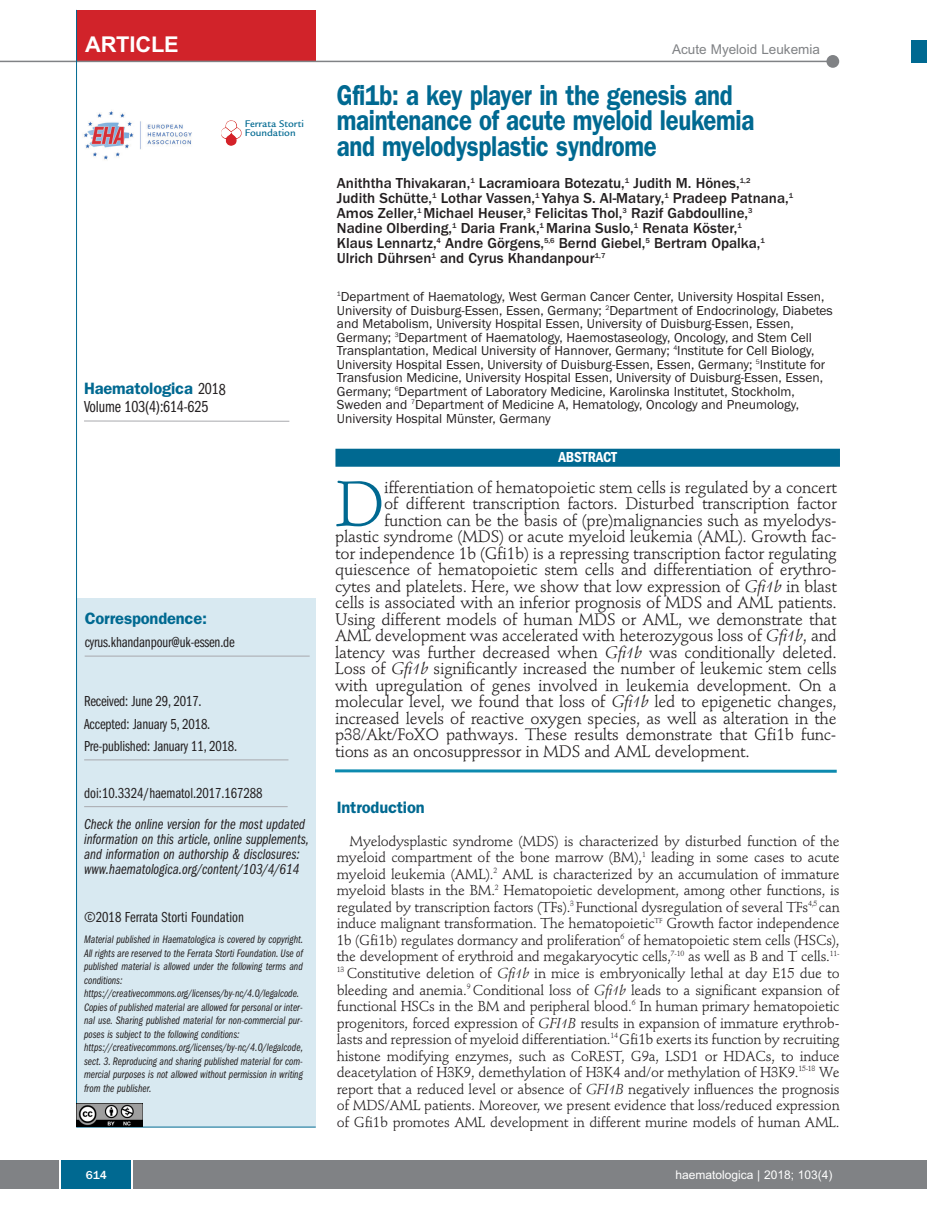
<style>
.page{position:relative;width:927px;height:1225px;background:#fff}
.page>*{position:absolute;margin:0;border:0;box-sizing:border-box;transform-origin:0 0}
.t1{font:62.7px "Stempel Schneidler";color:#006991}
.t2{font:600 28.8px/25.5px "Franklin Gothic";letter-spacing:-.015em;color:#006991;scale:.83 1}
.t3{font:700 21.75px "Arial";letter-spacing:-.01em;color:#fff}
.t4{font:16.5px "Stempel Schneidler";letter-spacing:-.015em;color:#231f20}
.t5{font:600 16.5px "Franklin Gothic";letter-spacing:-.01em;color:#006991}
.t6{font:16.5px "Franklin Gothic Book Cmpr";letter-spacing:-.01em;color:#231f20}
.t7{font:500 15px/15px "Franklin Gothic";color:#231f20}
.t8{font:15px/22.5px "Franklin Gothic Book Cmpr";letter-spacing:-.01em;color:#231f20}
.t9{font:15px/15px "Franklin Gothic Book Cmpr Ital";color:#231f20}
.t10{font:600 condensed 15px "Franklin Gothic";letter-spacing:-.005em;color:#fff}
.t11{font:14.25px/16.5px "Stempel Schneidler";letter-spacing:-.015em;color:#231f20;text-align:justify}
.t12{font:13.5px/13.5px "Franklin Gothic";color:#231f20}
.t13{font:13.5px "Arial";color:#808285}
.t14{font:12px "Arial";color:#fff}
.t15{font:500 12px "Franklin Gothic";color:#fff}
.t16{font:11.25px/13.5px "Franklin Gothic Book Cmpr Ital";color:#231f20}
.t17{font:500 10.5px/9px "Legacy Sans";color:#006991}
.s1{font-family:"Franklin Gothic Book Cmpr";font-weight:400;color:#231f20}
.s2{font-style:italic}
</style>
<div class="page">
<div style="left:911px;top:40px;width:16px;height:22px;background:#006991"></div>
<div style="left:910px;top:1160px;width:17px;height:28px;background:#808285"></div>
<div style="left:0;top:1160px;width:910px;height:28px;background:#808285"></div>
<div style="left:61px;top:1160px;width:71px;height:28px;background:#006991"></div>
<svg style="left:60px;top:1160px;width:1px;height:28px"></svg>
<svg style="left:132px;top:1160px;width:1px;height:28px"></svg>
<div style="left:77px;top:598px;width:239px;height:529px;background:#d8e9f1"></div>
<hr style="left:84px;top:759px;width:204px;height:1px;background:#a8a9ad">
<hr style="left:85px;top:656px;width:225px;height:1px;background:#a8a9ad">
<hr style="left:76px;top:1126px;width:240px;height:1px;background:#006991">
<img style="left:221px;top:120px;width:20px;height:26px">
<img style="left:83px;top:111px;width:109px;height:49px">
<hr style="left:84px;top:421px;width:205px;height:1px;background:#a8a9ad">
<div style="left:77px;top:10px;width:239px;height:52px;background:#d1232a"></div>
<hr style="left:0;top:61px;width:830px;height:1px;background:#808285">
<div style="left:826px;top:55px;width:13px;height:13px;background:#808285;border-radius:50%"></div>
<hr style="left:84px;top:806px;width:204px;height:1px;background:#a8a9ad">
<hr style="left:76px;top:10px;width:1px;height:1116px;background:#006991">
<img style="left:77px;top:1103px;width:65px;height:23px">
<hr style="left:335px;top:769px;width:502px;height:3px;background:#0d8aaf">
<div style="left:335px;top:449px;width:505px;height:18px;background:#006991"></div>
<h3 class="t3" style="left:85px;top:32px;width:95px">ARTICLE</h3>
<p class="t13" style="left:672px;top:42px;width:149px">Acute Myeloid Leukemia</p>
<p class="t17" style="left:245px;top:120px;width:61px">Ferrata Storti<br>Foundation</p>
<p class="t5" style="left:84px;top:383px;width:143px">Haematologica <span class="s1">2018</span></p>
<p class="t6" style="left:84px;top:401px;width:126px">Volume 103(4):614-625</p>
<p class="t5" style="left:85px;top:612px;width:124px">Correspondence:</p>
<p class="t8" style="left:85px;top:632px;width:152px">cyrus.khandanpour@uk-essen.de</p>
<p class="t8" style="left:84px;top:691px;width:155px">Received: June 29, 2017.<br>Accepted: January 5, 2018.<br>Pre-published: January 11, 2018.</p>
<p class="t8" style="left:84px;top:783px;width:180px">doi:10.3324/haematol.2017.167288</p>
<p class="t9" style="left:84px;top:817px;width:226px">Check the online version for the most updated information on this article, online supplements, and information on authorship &amp; disclosures: www.haematologica.org/content/103/4/614</p>
<p class="t8" style="left:84px;top:907px;width:161px">©2018 Ferrata Storti Foundation</p>
<p class="t16" style="left:84px;top:933px;width:221px">Material published in Haematologica is covered by copyright.<br>All rights are reserved to the Ferrata Storti Foundation. Use of published material is allowed under the following terms and conditions: https://creativecommons.org/licenses/by-nc/4.0/legalcode.<br>Copies of published material are allowed for personal or inter&shy;nal use. Sharing published material for non-commercial pur&shy;poses is subject to the following conditions: https://creativecommons.org/licenses/by-nc/4.0/legalcode, sect. 3. Reproducing and sharing published material for com&shy;mercial purposes is not allowed without permission in writing from the publisher.</p>
<h2 class="t2" style="left:337px;top:85px;width:504px">Gfi1b: a key player in the genesis and maintenance of acute myeloid leukemia and myelodysplastic syndrome</h2>
<p class="t7" style="left:337px;top:175px;width:458px">Aniththa Thivakaran,<sup>1</sup> Lacramioara Botezatu,<sup>1</sup> Judith M. Hönes,<sup>1,2<br></sup>Judith Schütte,<sup>1</sup> Lothar Vassen,<sup>1</sup> Yahya S. Al-Matary,<sup>1</sup> Pradeep Patnana,<sup>1<br></sup>Amos Zeller,<sup>1</sup> Michael Heuser,<sup>3</sup> Felicitas Thol,<sup>3</sup> Razif Gabdoulline,<sup>3<br></sup>Nadine Olberding,<sup>1</sup> Daria Frank,<sup>1</sup> Marina Suslo,<sup>1</sup> Renata Köster,<sup>1<br></sup>Klaus Lennartz,<sup>4</sup> Andre Görgens,<sup>5,6</sup> Bernd Giebel,<sup>5</sup> Bertram Opalka,<sup>1<br></sup>Ulrich Dührsen<sup>1</sup> and Cyrus Khandanpour<sup>1,7</sup></p>
<p class="t12" style="left:337px;top:290px;width:497px"><sup>1</sup>Department of Haematology, West German Cancer Center, University Hospital Essen, University of Duisburg-Essen, Essen, Germany; <sup>2</sup>Department of Endocrinology, Diabetes and Metabolism, University Hospital Essen, University of Duisburg-Essen, Essen, Germany; <sup>3</sup>Department of Haematology, Haemostaseology, Oncology, and Stem Cell Transplantation, Medical University of Hannover, Germany; <sup>4</sup>Institute for Cell Biology, University Hospital Essen, University of Duisburg-Essen, Essen, Germany; <sup>5</sup>Institute for Transfusion Medicine, University Hospital Essen, University of Duisburg-Essen, Essen, Germany; <sup>6</sup>Department of Laboratory Medicine, Karolinska Institutet, Stockholm, Sweden and <sup>7</sup>Department of Medicine A, Hematology, Oncology and Pneumology, University Hospital Münster, Germany</p>
<p class="t10" style="left:558px;top:452px;width:60px">ABSTRACT</p>
<h1 class="t1" style="left:335px;top:478px;width:51px">D</h1>
<p class="t4" style="left:384px;top:480px;width:454px">ifferentiation of hematopoietic stem cells is regulated by a concert</p>
<p class="t4" style="left:384px;top:497px;width:454px">of different transcription factors. Disturbed transcription factor</p>
<p class="t4" style="left:384px;top:513px;width:454px">function can be the basis of (pre)malignancies such as myelodys-</p>
<p class="t4" style="left:335px;top:530px;width:503px">plastic syndrome (MDS) or acute myeloid leukemia (AML). Growth fac-</p>
<p class="t4" style="left:335px;top:546px;width:503px">tor independence 1b (Gfi1b) is a repressing transcription factor regulating</p>
<p class="t4" style="left:335px;top:563px;width:503px">quiescence of hematopoietic stem cells and differentiation of erythro-</p>
<p class="t4" style="left:335px;top:579px;width:503px">cytes and platelets. Here, we show that low expression of <span class="s2">Gfi1b</span> in blast</p>
<p class="t4" style="left:335px;top:596px;width:503px">cells is associated with an inferior prognosis of MDS and AML patients.</p>
<p class="t4" style="left:335px;top:612px;width:503px">Using different models of human MDS or AML, we demonstrate that</p>
<p class="t4" style="left:335px;top:629px;width:503px">AML development was accelerated with heterozygous loss of <span class="s2">Gfi1b</span>, and</p>
<p class="t4" style="left:335px;top:645px;width:503px">latency was further decreased when <span class="s2">Gfi1b</span> was conditionally deleted.</p>
<p class="t4" style="left:335px;top:662px;width:503px">Loss of <span class="s2">Gfi1b</span> significantly increased the number of leukemic stem cells</p>
<p class="t4" style="left:335px;top:678px;width:503px">with upregulation of genes involved in leukemia development. On a</p>
<p class="t4" style="left:335px;top:695px;width:503px">molecular level, we found that loss of <span class="s2">Gfi1b</span> led to epigenetic changes,</p>
<p class="t4" style="left:335px;top:711px;width:503px">increased levels of reactive oxygen species, as well as alteration in the</p>
<p class="t4" style="left:335px;top:728px;width:503px">p38/Akt/FoXO pathways. These results demonstrate that Gfi1b func-</p>
<p class="t4" style="left:335px;top:744px;width:416px">tions as an oncosuppressor in MDS and AML development.</p>
<p class="t5" style="left:337px;top:801px;width:89px">Introduction</p>
<p class="t11" style="left:337px;top:834px;width:504px;text-indent:13px">Myelodysplastic syndrome (MDS) is characterized by disturbed function of the myeloid compartment of the bone marrow (BM),<sup>1</sup> leading in some cases to acute myeloid leukemia (AML).<sup>2</sup> AML is characterized by an accumulation of immature myeloid blasts in the BM.<sup>2</sup> Hematopoietic development, among other functions, is regulated by transcription factors (TFs).<sup>3</sup> Functional dysregulation of several TFs<sup>4,5</sup> can induce malignant transformation. The hematopoietic<sup>TF</sup> Growth factor independence 1b (Gfi1b) regulates dormancy and proliferation<sup>6</sup> of hematopoietic stem cells (HSCs), the development of erythroid and megakaryocytic cells,<sup>7-10</sup> as well as B and T cells.<sup>11- 13</sup> Constitutive deletion of <span class="s2">Gfi1b</span> in mice is embryonically lethal at day E15 due to bleeding and anemia.<sup>9</sup> Conditional loss of <span class="s2">Gfi1b</span> leads to a significant expansion of functional HSCs in the BM and peripheral blood.<sup>6</sup> In human primary hematopoietic progenitors, forced expression of <span class="s2">GFI1B</span> results in expansion of immature erythrob&shy;lasts and repression of myeloid differentiation.<sup>14</sup> Gfi1b exerts its function by recruiting histone modifying enzymes, such as CoREST, G9a, LSD1 or HDACs, to induce deacetylation of H3K9, demethylation of H3K4 and/or methylation of H3K9.<sup>15-18</sup> We report that a reduced level or absence of <span class="s2">GFI1B</span> negatively influences the prognosis of MDS/AML patients. Moreover, we present evidence that loss/reduced expression of Gfi1b promotes AML development in different murine models of human AML.</p>
<p class="t15" style="left:86px;top:1167px;width:22px">614</p>
<p class="t14" style="left:676px;top:1167px;width:158px">haematologica | 2018; 103(4)</p>
</div>
